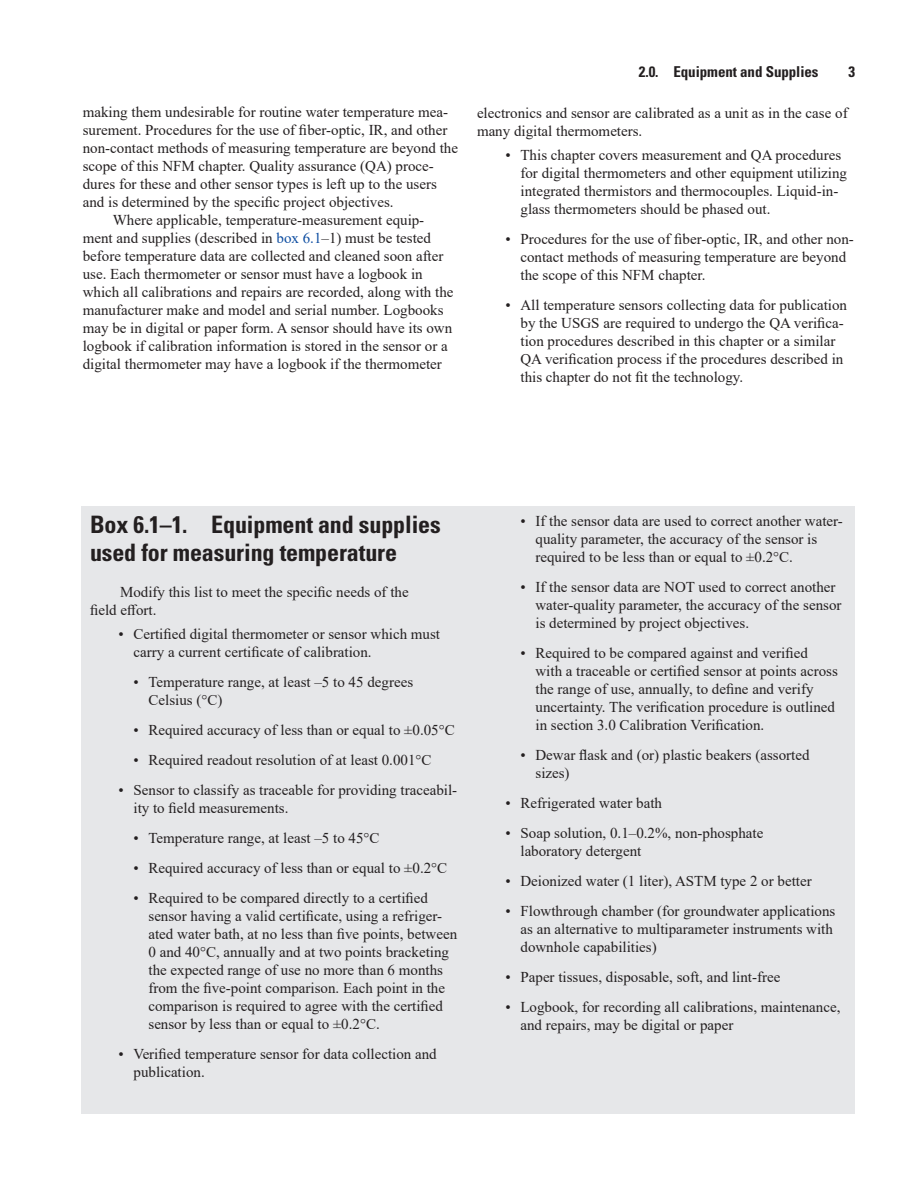
<style>
.page{position:relative;width:918px;height:1188px;background:#fff}
.page>*{position:absolute;margin:0;border:0;box-sizing:border-box;transform-origin:0 0}
.t1{font:700 condensed 24px/28.5px "Univers";letter-spacing:-.005em;color:#231f20}
.Body_Text{font:15px/18px "Times New Roman";color:#231f20}
.t2{font:700 condensed 15px "Univers";letter-spacing:-.005em;color:#231f20}
.s1{color:#0d4da1}
</style>
<div class="page">
<div style="left:81px;top:506px;width:774px;height:608px;background:#e6e7e9"></div>
<p class="Body_Text" style="left:83px;top:102px;width:377px">making them undesirable for routine water temperature mea&shy;surement. Procedures for the use of fiber-optic, IR, and other non-contact methods of measuring temperature are beyond the scope of this NFM chapter. Quality assurance (QA) proce&shy;dures for these and other sensor types is left up to the users and is determined by the specific project objectives.</p>
<p class="Body_Text" style="left:83px;top:210px;width:372px;text-indent:30px">Where applicable, temperature-measurement equip&shy;ment and supplies (described in <span class="s1">box 6.1</span>–1) must be tested before temperature data are collected and cleaned soon after use. Each thermometer or sensor must have a logbook in which all calibrations and repairs are recorded, along with the manufacturer make and model and serial number. Logbooks may be in digital or paper form. A sensor should have its own logbook if calibration information is stored in the sensor or a digital thermometer may have a logbook if the thermometer</p>
<p class="t2" style="left:639px;top:62px;width:181px">2.0. Equipment and Supplies</p>
<p class="t2" style="left:848px;top:62px;width:8px">3</p>
<p class="Body_Text" style="left:477px;top:104px;width:372px">electronics and sensor are calibrated as a unit as in the case of many digital thermometers.</p>
<p class="Body_Text" style="left:520px;top:146px;width:328px;text-indent:-15px">• This chapter covers measurement and QA procedures for digital thermometers and other equipment utilizing integrated thermistors and thermocouples. Liquid-in&shy;glass thermometers should be phased out.</p>
<p class="Body_Text" style="left:520px;top:230px;width:335px;text-indent:-15px">• Procedures for the use of fiber-optic, IR, and other non&shy;contact methods of measuring temperature are beyond the scope of this NFM chapter.</p>
<p class="Body_Text" style="left:520px;top:296px;width:328px;text-indent:-15px">• All temperature sensors collecting data for publication by the USGS are required to undergo the QA verifica&shy;tion procedures described in this chapter or a similar QA verification process if the procedures described in this chapter do not fit the technology.</p>
<h1 class="t1" style="left:90px;top:510px;width:352px">Box 6.1–1. Equipment and supplies used for measuring temperature</h1>
<p class="Body_Text" style="left:90px;top:583px;width:320px;text-indent:30px">Modify this list to meet the specific needs of the field effort.</p>
<p class="Body_Text" style="left:134px;top:625px;width:308px;text-indent:-15px">• Certified digital thermometer or sensor which must carry a current certificate of calibration.</p>
<p class="Body_Text" style="left:148px;top:673px;width:266px;text-indent:-15px">• Temperature range, at least –5 to 45 degrees<br>Celsius (°C)</p>
<p class="Body_Text" style="left:134px;top:721px;width:323px">• Required accuracy of less than or equal to ±0.05°C</p>
<p class="Body_Text" style="left:134px;top:751px;width:300px">• Required readout resolution of at least 0.001°C</p>
<p class="Body_Text" style="left:134px;top:781px;width:325px;text-indent:-15px">• Sensor to classify as traceable for providing traceabil&shy;ity to field measurements.</p>
<p class="Body_Text" style="left:134px;top:829px;width:248px">• Temperature range, at least –5 to 45°C</p>
<p class="Body_Text" style="left:134px;top:859px;width:315px">• Required accuracy of less than or equal to ±0.2°C</p>
<p class="Body_Text" style="left:148px;top:889px;width:310px;text-indent:-15px">• Required to be compared directly to a certified sensor having a valid certificate, using a refriger&shy;ated water bath, at no less than five points, between 0 and 40°C, annually and at two points bracketing the expected range of use no more than 6 months from the five-point comparison. Each point in the comparison is required to agree with the certified sensor by less than or equal to ±0.2°C.</p>
<p class="Body_Text" style="left:134px;top:1045px;width:305px;text-indent:-15px">• Verified temperature sensor for data collection and publication.</p>
<p class="Body_Text" style="left:536px;top:511px;width:309px;text-indent:-15px">• If the sensor data are used to correct another water&shy;quality parameter, the accuracy of the sensor is required to be less than or equal to ±0.2°C.</p>
<p class="Body_Text" style="left:536px;top:577px;width:308px;text-indent:-15px">• If the sensor data are NOT used to correct another water-quality parameter, the accuracy of the sensor is determined by project objectives.</p>
<p class="Body_Text" style="left:536px;top:643px;width:304px;text-indent:-15px">• Required to be compared against and verified with a traceable or certified sensor at points across the range of use, annually, to define and verify uncertainty. The verification procedure is outlined in section 3.0 Calibration Verification.</p>
<p class="Body_Text" style="left:536px;top:745px;width:276px;text-indent:-15px">• Dewar flask and (or) plastic beakers (assorted sizes)</p>
<p class="Body_Text" style="left:506px;top:793px;width:158px">• Refrigerated water bath</p>
<p class="Body_Text" style="left:520px;top:823px;width:244px;text-indent:-15px">• Soap solution, 0.1–0.2%, non-phosphate laboratory detergent</p>
<p class="Body_Text" style="left:506px;top:871px;width:308px">• Deionized water (1 liter), ASTM type 2 or better</p>
<p class="Body_Text" style="left:520px;top:901px;width:316px;text-indent:-15px">• Flowthrough chamber (for groundwater applications as an alternative to multiparameter instruments with downhole capabilities)</p>
<p class="Body_Text" style="left:506px;top:967px;width:276px">• Paper tissues, disposable, soft, and lint-free</p>
<p class="Body_Text" style="left:520px;top:997px;width:321px;text-indent:-15px">• Logbook, for recording all calibrations, maintenance, and repairs, may be digital or paper</p>
</div>
